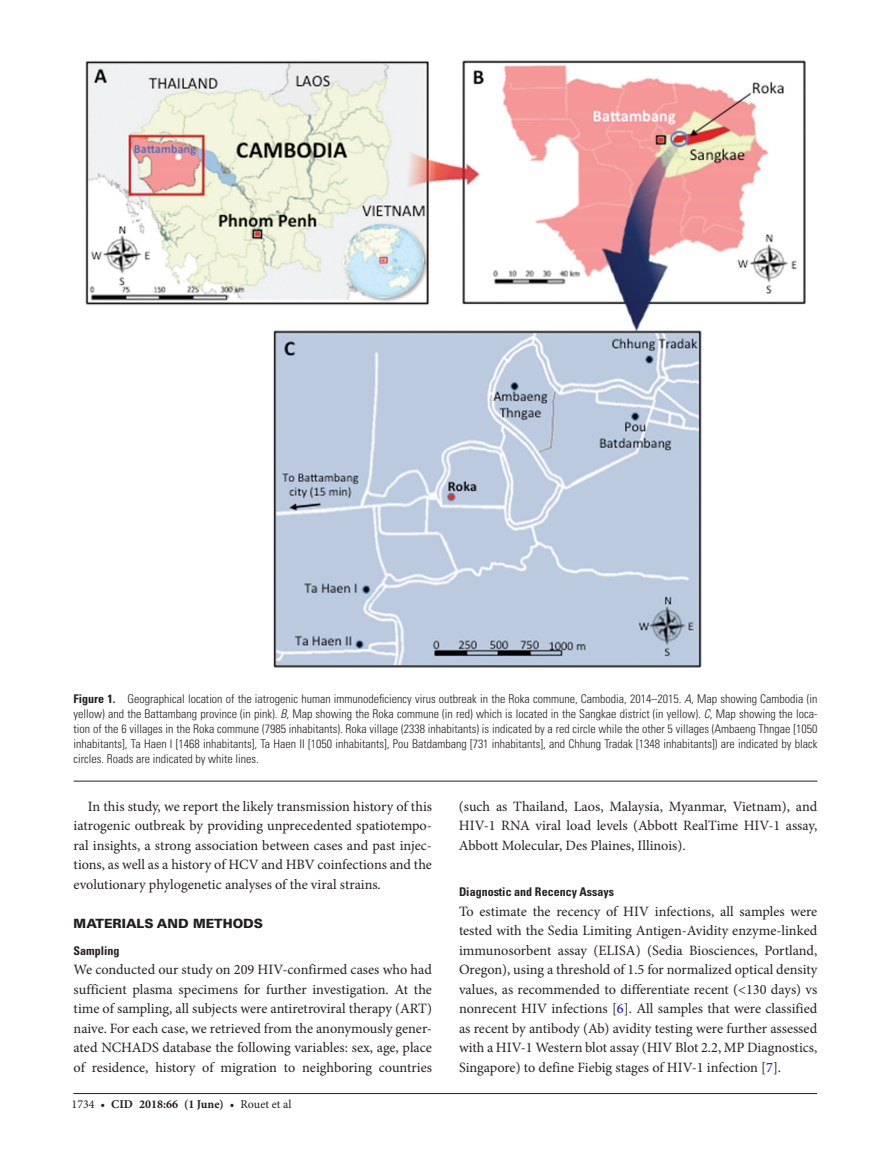
<style>
.page{position:relative;width:891px;height:1174px;background:#fff}
.page>*{position:absolute;margin:0;border:0;box-sizing:border-box;transform-origin:0 0}
.t1{font:14.25px/19.5px "Minion Pro";color:#231f20;text-align:justify}
.t2{font:900 12.75px "Univers LT Std";color:#231f20}
.t3{font:300 condensed 12px/15px "Univers LT Std";color:#231f20;text-align:justify}
.t4{font:700 condensed 12px "Univers LT Std";color:#231f20}
.t5{font:700 12px "Minion Pro";color:#231f20}
.s1{font-weight:700}
.s2{font-style:italic}
.s3{font-weight:400}
.s4{color:#00f}
</style>
<div class="page">
<hr style="left:73px;top:1093px;width:744px;height:1px;background:#231f20">
<hr style="left:74px;top:781px;width:743px;height:1px;background:#231f20">
<img style="left:85px;top:60px;width:721px;height:608px">
<p class="t3" style="left:74px;top:691px;width:745px"><span class="s1">Figure 1.</span> Geographical location of the iatrogenic human immunodeficiency virus outbreak in the Roka commune, Cambodia, 2014–2015. <span class="s2">A</span>, Map showing Cambodia (in yellow) and the Battambang province (in pink). <span class="s2">B</span>, Map showing the Roka commune (in red) which is located in the Sangkae district (in yellow). <span class="s2">C</span>, Map showing the loca&shy;tion of the 6 villages in the Roka commune (7985 inhabitants). Roka village (2338 inhabitants) is indicated by a red circle while the other 5 villages (Ambaeng Thngae [1050 inhabitants], Ta Haen I [1468 inhabitants], Ta Haen II [1050 inhabitants], Pou Batdambang [731 inhabitants], and Chhung Tradak [1348 inhabitants]) are indicated by black circles. Roads are indicated by white lines.</p>
<p class="t1" style="left:74px;top:796px;width:360px;text-indent:14px">In this study, we report the likely transmission history of this iatrogenic outbreak by providing unprecedented spatiotempo&shy;ral insights, a strong association between cases and past injec&shy;tions, as well as a history of HCV and HBV coinfections and the evolutionary phylogenetic analyses of the viral strains.</p>
<p class="t2" style="left:74px;top:915px;width:191px">MATERIALS AND METHODS</p>
<p class="t4" style="left:74px;top:943px;width:48px">Sampling</p>
<p class="t1" style="left:74px;top:960px;width:360px">We conducted our study on 209 HIV-confirmed cases who had sufficient plasma specimens for further investigation. At the time of sampling, all subjects were antiretroviral therapy (ART) naive. For each case, we retrieved from the anonymously gener&shy;ated NCHADS database the following variables: sex, age, place of residence, history of migration to neighboring countries</p>
<p class="t5" style="left:72px;top:1095px;width:222px"><span class="s3">1734 •</span> CID 2018:66 (1 June) <span class="s3">• Rouet et al</span></p>
<p class="t1" style="left:459px;top:796px;width:360px">(such as Thailand, Laos, Malaysia, Myanmar, Vietnam), and HIV-1 RNA viral load levels (Abbott RealTime HIV-1 assay, Abbott Molecular, Des Plaines, Illinois).</p>
<p class="t4" style="left:459px;top:884px;width:157px">Diagnostic and Recency Assays</p>
<p class="t1" style="left:459px;top:901px;width:360px">To estimate the recency of HIV infections, all samples were tested with the Sedia Limiting Antigen-Avidity enzyme-linked immunosorbent assay (ELISA) (Sedia Biosciences, Portland, Oregon), using a threshold of 1.5 for normalized optical density values, as recommended to differentiate recent (&lt;130 days) vs nonrecent HIV infections [<span class="s4">6</span>]. All samples that were classified as recent by antibody (Ab) avidity testing were further assessed with a HIV-1 Western blot assay (HIV Blot 2.2, MP Diagnostics, Singapore) to define Fiebig stages of HIV-1 infection [<span class="s4">7</span>].</p>
</div>
